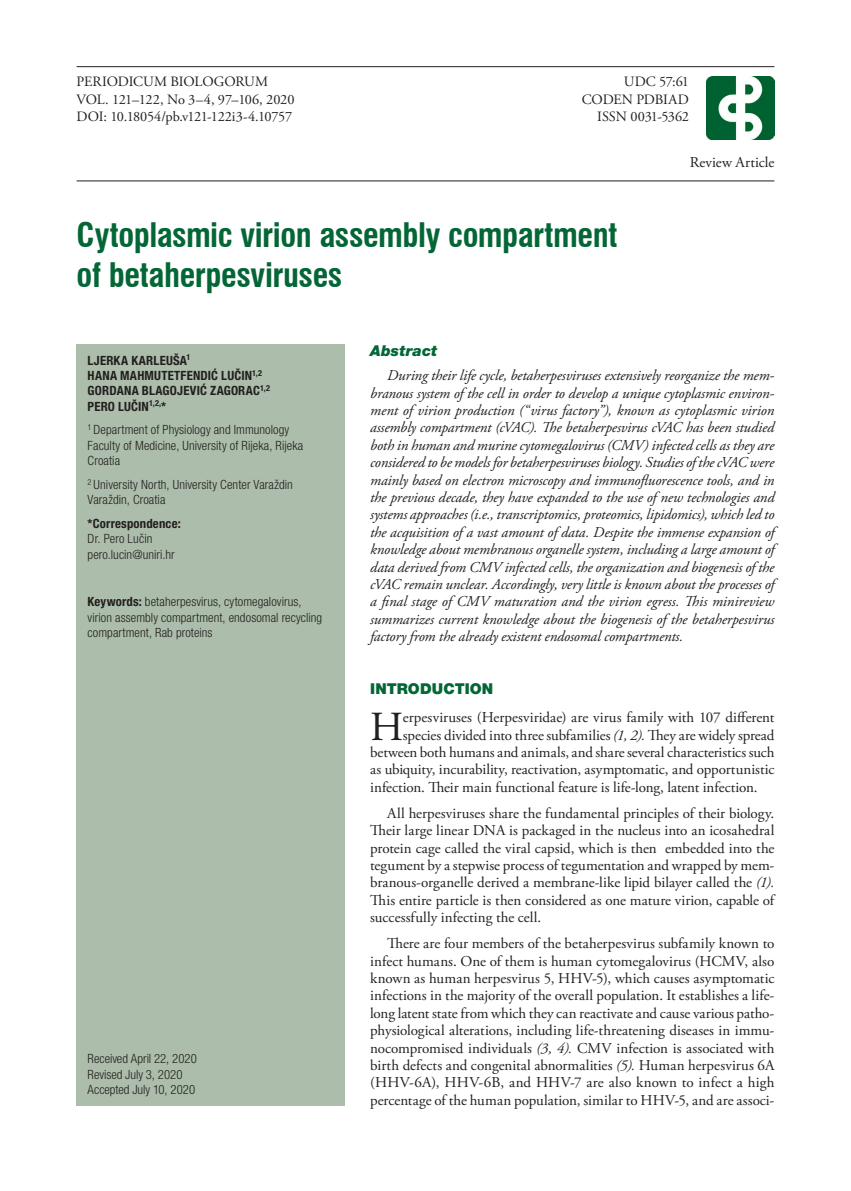
<style>
.page{position:relative;width:851px;height:1191px;background:#fff}
.page>*{position:absolute;margin:0;border:0;box-sizing:border-box;transform-origin:0 0}
.t1{font:41.25px "Adobe Garamond Pro";color:#231f20}
.t2{font:700 condensed 33px/39.6px "Swiss 721 BT";letter-spacing:-.015em;color:#046636}
.t3{font:15px/17.4px "Adobe Garamond Pro";color:#231f20;text-align:justify}
.t4{font:italic 15px/17.4px "Adobe Garamond Pro";letter-spacing:-.005em;color:#231f20;text-align:justify}
.t5{font:900 15px "Helvetica Neue LT Pro";letter-spacing:.01em;color:#046636}
.t6{font:italic 900 15px "Helvetica Neue LT Pro";letter-spacing:.01em;color:#046636}
.t7{font:14.25px "Adobe Garamond Pro";letter-spacing:-.02em;color:#231f20}
.t8{font:300 condensed 12.75px/15.3px "Helvetica Neue LT Pro";letter-spacing:.005em;color:#231f20}
.t9{font:700 condensed 12.75px/15.3px "Helvetica Neue LT Pro";letter-spacing:.015em;color:#231f20}
.s1{font-weight:700}
.s2{font-style:italic}
</style>
<div class="page">
<img style="left:706px;top:76px;width:68px;height:64px">
<hr style="left:77px;top:66px;width:697px;height:1px;background:#231f20">
<hr style="left:77px;top:180px;width:697px;height:1px;background:#231f20">
<div style="left:77px;top:344px;width:267px;height:762px;background:#acbeab"></div>
<p class="t7" style="left:77px;top:73px;width:193px">PERIODICUM BIOLOGORUM</p>
<p class="t7" style="left:623px;top:73px;width:67px">UDC 57:61</p>
<p class="t7" style="left:77px;top:90px;width:219px">VOL. 121–122, No 3–4, 97–106, 2020</p>
<p class="t7" style="left:581px;top:90px;width:109px">CODEN PDBIAD</p>
<p class="t7" style="left:77px;top:108px;width:217px">DOI: 10.18054/pb.v121-122i3-4.10757</p>
<p class="t7" style="left:597px;top:108px;width:93px">ISSN 0031-5362</p>
<h2 class="t2" style="left:77px;top:215px;width:542px">Cytoplasmic virion assembly compartment of betaherpesviruses</h2>
<p class="t3" style="left:689px;top:154px;width:86px">Review Article</p>
<p class="t9" style="left:88px;top:352px;width:184px">LJERKA KARLEUŠA<sup>1<br></sup>HANA MAHMUTETFENDIĆ LUČIN<sup>1,2<br></sup>GORDANA BLAGOJEVIĆ ZAGORAC<sup>1,2<br></sup>PERO LUČIN<sup>1,2,</sup>*</p>
<p class="t8" style="left:88px;top:422px;width:217px"><sup>1</sup> Department of Physiology and Immunology<br>Faculty of Medicine, University of Rijeka, Rijeka<br>Croatia</p>
<p class="t8" style="left:88px;top:476px;width:207px"><sup>2</sup> University North, University Center Varaždin<br>Varaždin, Croatia</p>
<p class="t9" style="left:88px;top:515px;width:95px">*Correspondence:</p>
<p class="t8" style="left:88px;top:531px;width:89px">Dr. Pero Lučin pero.lucin@uniri.hr</p>
<p class="t8" style="left:88px;top:594px;width:236px"><span class="s1">Keywords:</span> betaherpesvirus, cytomegalovirus, virion assembly compartment, endosomal recycling compartment, Rab proteins</p>
<p class="t8" style="left:88px;top:1051px;width:111px">Received April 22, 2020<br>Revised July 3, 2020<br>Accepted July 10, 2020</p>
<p class="t6" style="left:370px;top:341px;width:69px">Abstract</p>
<p class="t4" style="left:370px;top:367px;width:405px;text-indent:17px">During their life cycle, betaherpesviruses extensively reorganize the mem&shy;branous system of the cell in order to develop a unique cytoplasmic environ&shy;ment of virion production (“virus factory”), known as cytoplasmic virion assembly compartment (cVAC). The betaherpesvirus cVAC has been studied both in human and murine cytomegalovirus (CMV) infected cells as they are considered to be models for betaherpesviruses biology. Studies of the cVAC were mainly based on electron microscopy and immunofluorescence tools, and in the previous decade, they have expanded to the use of new technologies and systems approaches (i.e., transcriptomics, proteomics, lipidomics), which led to the acquisition of a vast amount of data. Despite the immense expansion of knowledge about membranous organelle system, including a large amount of data derived from CMV infected cells, the organization and biogenesis of the cVAC remain unclear. Accordingly, very little is known about the processes of a final stage of CMV maturation and the virion egress. This minireview summarizes current knowledge about the biogenesis of the betaherpesvirus factory from the already existent endosomal compartments.</p>
<p class="t5" style="left:370px;top:680px;width:125px">INTRODUCTION</p>
<h1 class="t1" style="left:370px;top:702px;width:35px">H</h1>
<p class="t3" style="left:403px;top:709px;width:373px">erpesviruses (Herpesviridae) are virus family with 107 different</p>
<p class="t3" style="left:403px;top:726px;width:373px">species divided into three subfamilies <span class="s2">(1, 2).</span> They are widely spread</p>
<p class="t3" style="left:370px;top:744px;width:405px">between both humans and animals, and share several characteristics such</p>
<p class="t3" style="left:370px;top:761px;width:405px">as ubiquity, incurability, reactivation, asymptomatic, and opportunistic</p>
<p class="t3" style="left:370px;top:779px;width:389px">infection. Their main functional feature is life-long, latent infection.</p>
<p class="t3" style="left:370px;top:805px;width:405px;text-indent:17px">All herpesviruses share the fundamental principles of their biology.<br>Their large linear DNA is packaged in the nucleus into an icosahedral protein cage called the viral capsid, which is then embedded into the tegument by a stepwise process of tegumentation and wrapped by mem&shy;branous-organelle derived a membrane-like lipid bilayer called the <span class="s2">(1).<br></span>This entire particle is then considered as one mature virion, capable of successfully infecting the cell.</p>
<p class="t3" style="left:370px;top:935px;width:405px;text-indent:17px">There are four members of the betaherpesvirus subfamily known to infect humans. One of them is human cytomegalovirus (HCMV, also known as human herpesvirus 5, HHV-5), which causes asymptomatic infections in the majority of the overall population. It establishes a life&shy;long latent state from which they can reactivate and cause various patho&shy;physiological alterations, including life-threatening diseases in immu&shy;nocompromised individuals <span class="s2">(3, 4).</span> CMV infection is associated with birth defects and congenital abnormalities <span class="s2">(5).</span> Human herpesvirus 6A (HHV-6A), HHV-6B, and HHV-7 are also known to infect a high percentage of the human population, similar to HHV-5, and are associ-</p>
</div>
